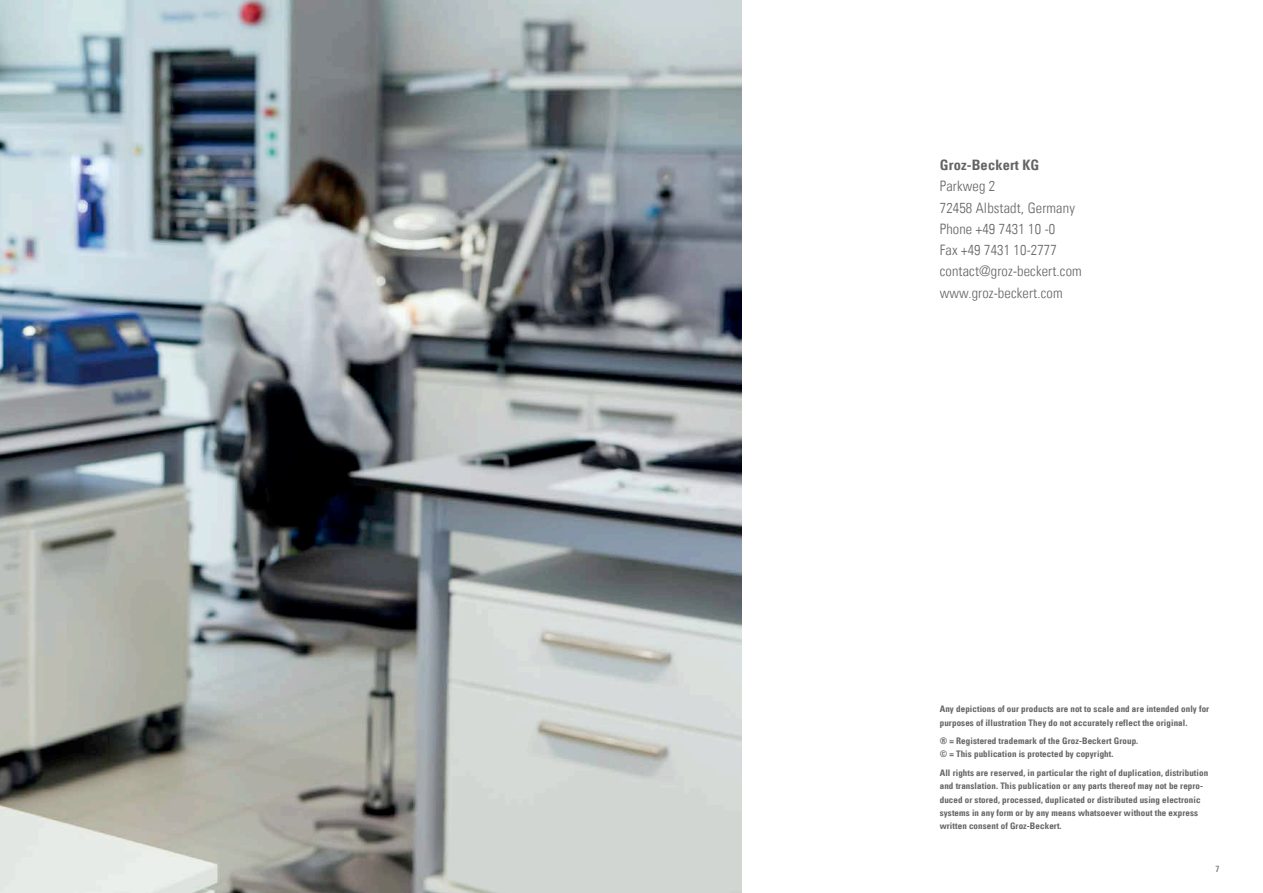
<style>
.page{position:relative;width:1263px;height:893px;background:#fff}
.page>*{position:absolute;margin:0;border:0;box-sizing:border-box;transform-origin:0 0}
.t1{font:14.4px/21.3px "Univers Com 47 Light Cond";letter-spacing:.01em;color:#636466}
.t2{font:14.4px "Univers Com 67 Bold Cond";letter-spacing:.01em;color:#636466}
.t3{font:9px/13.4px "Univers Com 67 Bold Cond";letter-spacing:.01em;color:#636466}
.t4{font:condensed 9px "Univers Com 57";color:#636466}
</style>
<div class="page">
<img style="left:0;top:0;width:741px;height:893px">
<h1 class="t2" style="left:940px;top:156px;width:101px">Groz-Beckert KG</h1>
<h1 class="t1" style="left:940px;top:176px;width:143px">Parkweg 2<br>72458 Albstadt, Germany<br>Phone +49 7431 10 -0<br>Fax +49 7431 10-2777 contact@groz-beckert.com www.groz-beckert.com</h1>
<p class="t3" style="left:940px;top:702px;width:271px">Any depictions of our products are not to scale and are intended only for purposes of illustration They do not accurately reflect the original.</p>
<p class="t3" style="left:940px;top:734px;width:200px">® = Registered trademark of the Groz-Beckert Group. © = This publication is protected by copyright.</p>
<p class="t3" style="left:940px;top:766px;width:270px">All rights are reserved, in particular the right of duplication, distribution and translation. This publication or any parts thereof may not be repro&shy;duced or stored, processed, duplicated or distributed using electronic systems in any form or by any means whatsoever without the express written consent of Groz-Beckert.</p>
<p class="t4" style="left:1215px;top:863px;width:5px">7</p>
</div>
